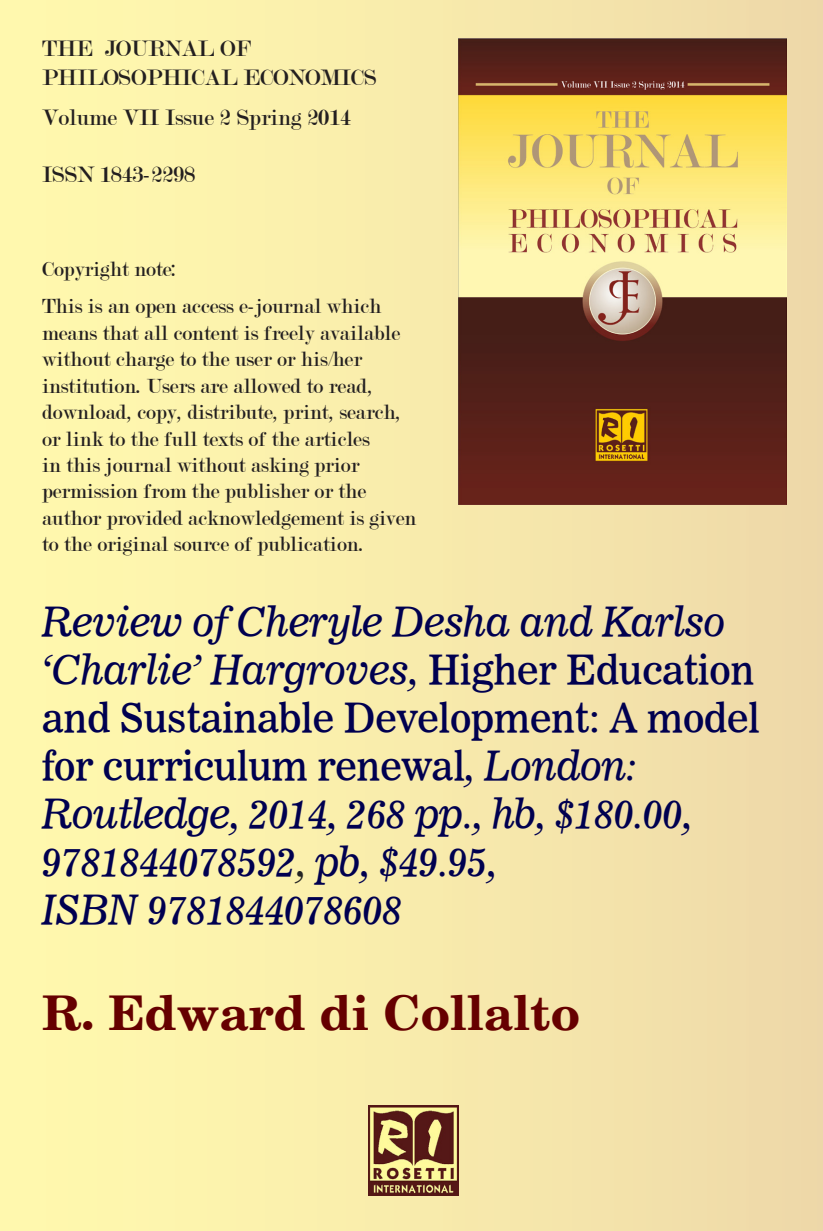
<style>
.page{position:relative;width:823px;height:1231px;background:#fff}
.page>*{position:absolute;margin:0;border:0;box-sizing:border-box;transform-origin:0 0}
.Autor_coperta{font:700 48px "New Century Schlbk";color:#600}
.Titlu_coperta{font:40px/48px "News RO Italic";color:#000050}
.t1{font:24px/28.8px "Modern";color:#231f20}
.Corp{font:22px/26.4px "Modern";color:#231f20}
.s1{font-family:"News RO"}
.s2{color:#242424}
</style>
<div class="page">
<div style="left:0;top:0;width:822px;height:1230px;background:linear-gradient(to right,#fffcae,#eed9a9)"></div>
<img style="left:368px;top:1105px;width:90px;height:90px">
<img style="left:458px;top:38px;width:327px;height:467px">
<p class="t1" style="left:42px;top:34px;width:336px">THE JOURNAL OF<br>PHILOSOPHICAL ECONOMICS</p>
<p class="t1" style="left:42px;top:103px;width:310px">Volume VII Issue 2 Spring 2014</p>
<p class="t1" style="left:42px;top:161px;width:154px">ISSN 1843-2298</p>
<p class="Corp" style="left:42px;top:256px;width:136px">Copyright note:</p>
<p class="Corp" style="left:42px;top:293px;width:375px">This is an open access e-journal which means that all content is freely available without charge to the user or his/her institution. Users are allowed to read, download, copy, distribute, print, search, or link to the full texts of the articles<br>in this journal without asking prior permission from the publisher or the author provided acknowledgement is given to the original source of publication.</p>
<p class="Titlu_coperta" style="left:42px;top:600px;width:718px">Review of Cheryle Desha and Karlso ‘Charlie’ Hargroves, <span class="s1">Higher Education and Sustainable Development: A model for curriculum renewal</span>, London:<br>Routledge, 2014, 268 pp., hb, $180.00, 9781844078592<span class="s2">,</span> pb, $49.95,<br>ISBN 9781844078608</p>
<p class="Autor_coperta" style="left:42px;top:982px;width:539px">R. Edward di Collalto</p>
</div>
